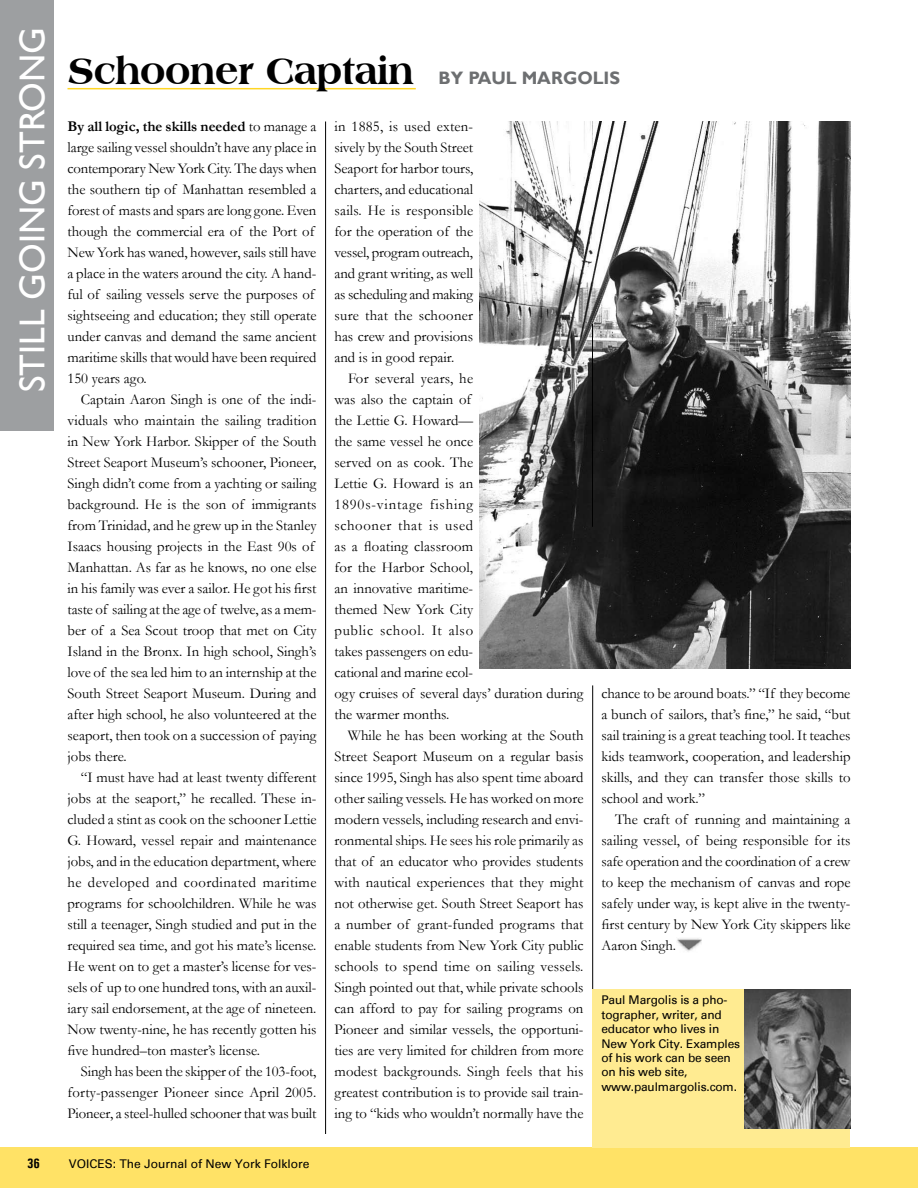
<style>
.page{position:relative;width:918px;height:1188px;background:#fff}
.page>*{position:absolute;margin:0;border:0;box-sizing:border-box;transform-origin:0 0}
.t1{font:800 39px "Americana BT";letter-spacing:-.01em;color:#000}
.t2{font:36px "Gill Sans";color:#fff}
.t3{font:15px/21px "Garamond";color:#000;text-align:justify}
.t4{font:700 13.5px "Univers Condensed";color:#000}
.t5{font:12px/14.4px "Univers";letter-spacing:-.01em;color:#000}
.s1{font-family:"Gill Sans";font-weight:700;font-size:18px;color:#6d6f71}
.s2{font-weight:700}
</style>
<div class="page">
<div style="left:0;top:1148px;width:918px;height:40px;background:#ffe266"></div>
<img style="left:480px;top:122px;width:370px;height:546px">
<hr style="left:68px;top:88px;width:348px;height:1px;background:#ffd624">
<hr style="left:592px;top:324px;width:1px;height:203px;background:#000">
<hr style="left:592px;top:685px;width:1px;height:449px;background:#000">
<hr style="left:325px;top:122px;width:1px;height:1012px;background:#000">
<div style="left:0;top:0;width:54px;height:430px;background:#9d9fa1"></div>
<div style="left:592px;top:989px;width:258px;height:159px;background:#ffeb91"></div>
<img style="left:677px;top:938px;width:25px;height:14px">
<img style="left:745px;top:989px;width:105px;height:140px">
<h2 class="t2" style="left:11px;top:392px;width:362px;rotate:-90deg">STILL GOING STRONG</h2>
<h1 class="t1" style="left:68px;top:47px;width:554px">Schooner Captain <span class="s1">BY PAUL MARGOLIS</span></h1>
<p class="t3" style="left:67px;top:116px;width:251px;text-align:left"><span class="s2">By all logic, the skills needed</span> to manage a large sailing vessel shouldn’t have any place in contemporary New York City. The days when the southern tip of Manhattan resembled a forest of masts and spars are long gone. Even though the commercial era of the Port of New York has waned, however, sails still have a place in the waters around the city. A hand&shy;ful of sailing vessels serve the purposes of sightseeing and education; they still operate under canvas and demand the same ancient maritime skills that would have been required 150 years ago.</p>
<p class="t3" style="left:68px;top:389px;width:251px;text-align:left;text-indent:13px">Captain Aaron Singh is one of the indi&shy;viduals who maintain the sailing tradition in New York Harbor. Skipper of the South Street Seaport Museum’s schooner, Pioneer, Singh didn’t come from a yachting or sailing background. He is the son of immigrants from Trinidad, and he grew up in the Stanley Isaacs housing projects in the East 90s of Manhattan. As far as he knows, no one else in his family was ever a sailor. He got his first taste of sailing at the age of twelve, as a mem&shy;ber of a Sea Scout troop that met on City Island in the Bronx. In high school, Singh’s love of the sea led him to an internship at the South Street Seaport Museum. During and after high school, he also volunteered at the seaport, then took on a succession of paying jobs there.</p>
<p class="t3" style="left:67px;top:767px;width:251px;text-indent:14px">“I must have had at least twenty different jobs at the seaport,” he recalled. These in&shy;cluded a stint as cook on the schooner Lettie G. Howard, vessel repair and maintenance jobs, and in the education department, where he developed and coordinated maritime programs for schoolchildren. While he was still a teenager, Singh studied and put in the required sea time, and got his mate’s license.<br>He went on to get a master’s license for ves&shy;sels of up to one hundred tons, with an auxil&shy;iary sail endorsement, at the age of nineteen.<br>Now twenty-nine, he has recently gotten his five hundred–ton master’s license.</p>
<p class="t3" style="left:68px;top:1061px;width:251px;text-indent:13px">Singh has been the skipper of the 103-foot, forty-passenger Pioneer since April 2005.<br>Pioneer, a steel-hulled schooner that was built</p>
<p class="t3" style="left:334px;top:116px;width:140px">in 1885, is used exten&shy;sively by the South Street Seaport for harbor tours, charters, and educational sails. He is responsible for the operation of the vessel, program outreach, and grant writing, as well as scheduling and making sure that the schooner has crew and provisions and is in good repair.</p>
<p class="t3" style="left:334px;top:368px;width:251px;text-align:left;text-indent:14px">For several years, he<br>was also the captain of<br>the Lettie G. Howard—<br>the same vessel he once<br>served on as cook. The<br>Lettie G. Howard is an<br>1890s-vintage fishing<br>schooner that is used<br>as a floating classroom<br>for the Harbor School,<br>an innovative maritime-<br>themed New York City<br>public school. It also<br>takes passengers on edu-<br>cational and marine ecol-<br>ogy cruises of several days’ duration during the warmer months.</p>
<p class="t3" style="left:334px;top:725px;width:251px;text-indent:14px">While he has been working at the South Street Seaport Museum on a regular basis since 1995, Singh has also spent time aboard other sailing vessels. He has worked on more modern vessels, including research and envi&shy;ronmental ships. He sees his role primarily as that of an educator who provides students with nautical experiences that they might not otherwise get. South Street Seaport has a number of grant-funded programs that enable students from New York City public schools to spend time on sailing vessels.<br>Singh pointed out that, while private schools can afford to pay for sailing programs on Pioneer and similar vessels, the opportuni&shy;ties are very limited for children from more modest backgrounds. Singh feels that his greatest contribution is to provide sail train&shy;ing to “kids who wouldn’t normally have the</p>
<p class="t3" style="left:602px;top:683px;width:251px">chance to be around boats.” “If they become a bunch of sailors, that’s fine,” he said, “but sail training is a great teaching tool. It teaches kids teamwork, cooperation, and leadership skills, and they can transfer those skills to school and work.”</p>
<p class="t3" style="left:601px;top:809px;width:251px;text-indent:14px">The craft of running and maintaining a sailing vessel, of being responsible for its safe operation and the coordination of a crew to keep the mechanism of canvas and rope safely under way, is kept alive in the twenty&shy;first century by New York City skippers like Aaron Singh.</p>
<p class="t5" style="left:602px;top:993px;width:140px">Paul Margolis is a pho&shy;tographer, writer, and educator who lives in<br>New York City. Examples of his work can be seen on his web site, www.paulmargolis.com.</p>
<p class="t4" style="left:27px;top:1155px;width:7px">36</p>
<p class="t5" style="left:69px;top:1156px;width:242px">VOICES: The Journal of New York Folklore</p>
</div>
